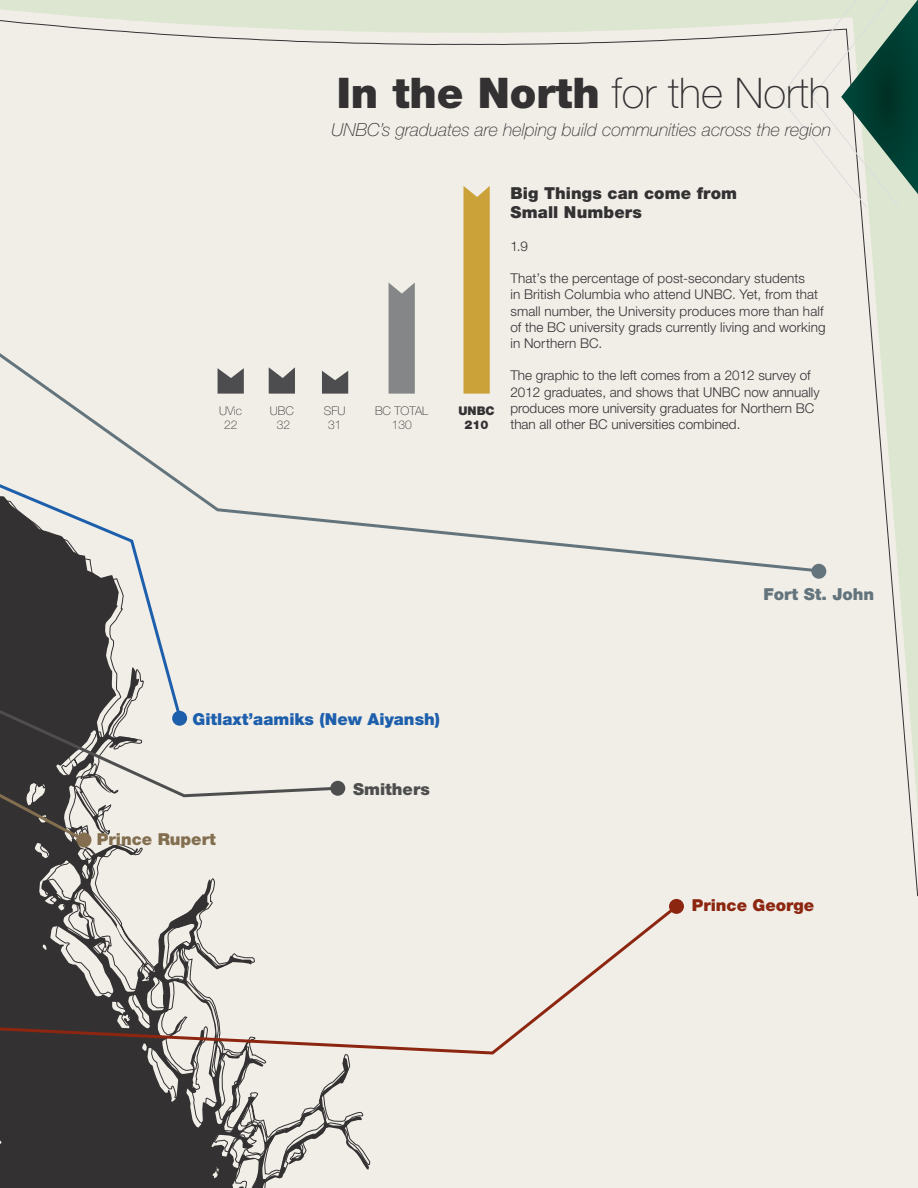
<style>
.page{position:relative;width:918px;height:1188px;background:#f1eee8}
.page>*{position:absolute;margin:0;border:0;box-sizing:border-box;transform-origin:0 0}
.t1{font:100 42.3px "Helvetica Neue LT";color:#333132}
.t2{font:italic 100 18px "Helvetica Neue LT";color:#333132}
.t3{font:900 16.5px/19.8px "Helvetica Neue LT";letter-spacing:.01em;color:#333132}
.t4{font:900 16.5px "Helvetica Neue LT";color:#1e5fac}
.t5{font:900 16.5px "Helvetica Neue LT";color:#8d2610}
.t6{font:900 16.5px "Helvetica Neue LT";color:#836f4f}
.t7{font:900 16.5px "Helvetica Neue LT";color:#63747c}
.t8{font:900 16.5px "Helvetica Neue LT";color:#4e4e4e}
.t9{font:300 13.5px/16.2px "Helvetica Neue LT";color:#333132}
.t10{font:100 12px/14.4px "Helvetica Neue LT";color:#333132;text-align:center}
.t11{font:900 12px/14.4px "Helvetica Neue LT";color:#333132;text-align:center}
.s1{font-weight:900}
</style>
<div class="page">
<svg style="left:0;top:386px;width:184px;height:214px"></svg>
<svg style="left:0;top:600px;width:341px;height:199px"></svg>
<svg style="left:0;top:730px;width:324px;height:458px"></svg>
<svg style="left:0;top:902px;width:681px;height:154px"></svg>
<div style="left:172px;top:711px;width:15px;height:15px;background:#1e5fac;border-radius:50%"></div>
<div style="left:77px;top:833px;width:14px;height:14px;background:#836f4f;border-radius:50%"></div>
<div style="left:330px;top:781px;width:15px;height:15px;background:#4e4e4e;border-radius:50%"></div>
<div style="left:669px;top:899px;width:15px;height:15px;background:#8d2610;border-radius:50%"></div>
<svg style="left:779px;top:0;width:139px;height:208px"></svg>
<svg style="left:218px;top:368px;width:26px;height:26px"></svg>
<svg style="left:269px;top:367px;width:26px;height:27px"></svg>
<svg style="left:322px;top:371px;width:26px;height:23px"></svg>
<svg style="left:463px;top:186px;width:27px;height:208px"></svg>
<svg style="left:389px;top:283px;width:26px;height:111px"></svg>
<h1 class="t1" style="left:337px;top:69px;width:496px"><span class="s1">In the North</span> for the North</h1>
<h2 class="t2" style="left:331px;top:119px;width:501px">UNBC’s graduates are helping build communities across the region</h2>
<p class="t10" style="left:219px;top:403px;width:24px">UVic<br>22</p>
<p class="t10" style="left:270px;top:403px;width:26px">UBC<br>32</p>
<p class="t10" style="left:324px;top:403px;width:23px">SFU<br>31</p>
<p class="t11" style="left:459px;top:403px;width:38px">UNBC<br>210</p>
<p class="t10" style="left:375px;top:403px;width:55px">BC TOTAL<br>130</p>
<p class="t3" style="left:510px;top:183px;width:228px">Big Things can come from<br>Small Numbers</p>
<p class="t9" style="left:510px;top:238px;width:19px">1.9</p>
<p class="t9" style="left:510px;top:270px;width:317px">That’s the percentage of post-secondary students<br>in British Columbia who attend UNBC. Yet, from that small number, the University produces more than half of the BC university grads currently living and working in Northern BC.</p>
<p class="t9" style="left:510px;top:367px;width:311px">The graphic to the left comes from a 2012 survey of 2012 graduates, and shows that UNBC now annually produces more university graduates for Northern BC than all other BC universities combined.</p>
<p class="t4" style="left:193px;top:709px;width:249px">Gitlaxt’aamiks (New Aiyansh)</p>
<p class="t6" style="left:97px;top:829px;width:120px">Prince Rupert</p>
<p class="t8" style="left:353px;top:779px;width:78px">Smithers</p>
<p class="t7" style="left:763px;top:585px;width:112px">Fort St. John</p>
<p class="t5" style="left:692px;top:895px;width:124px">Prince George</p>
</div>
